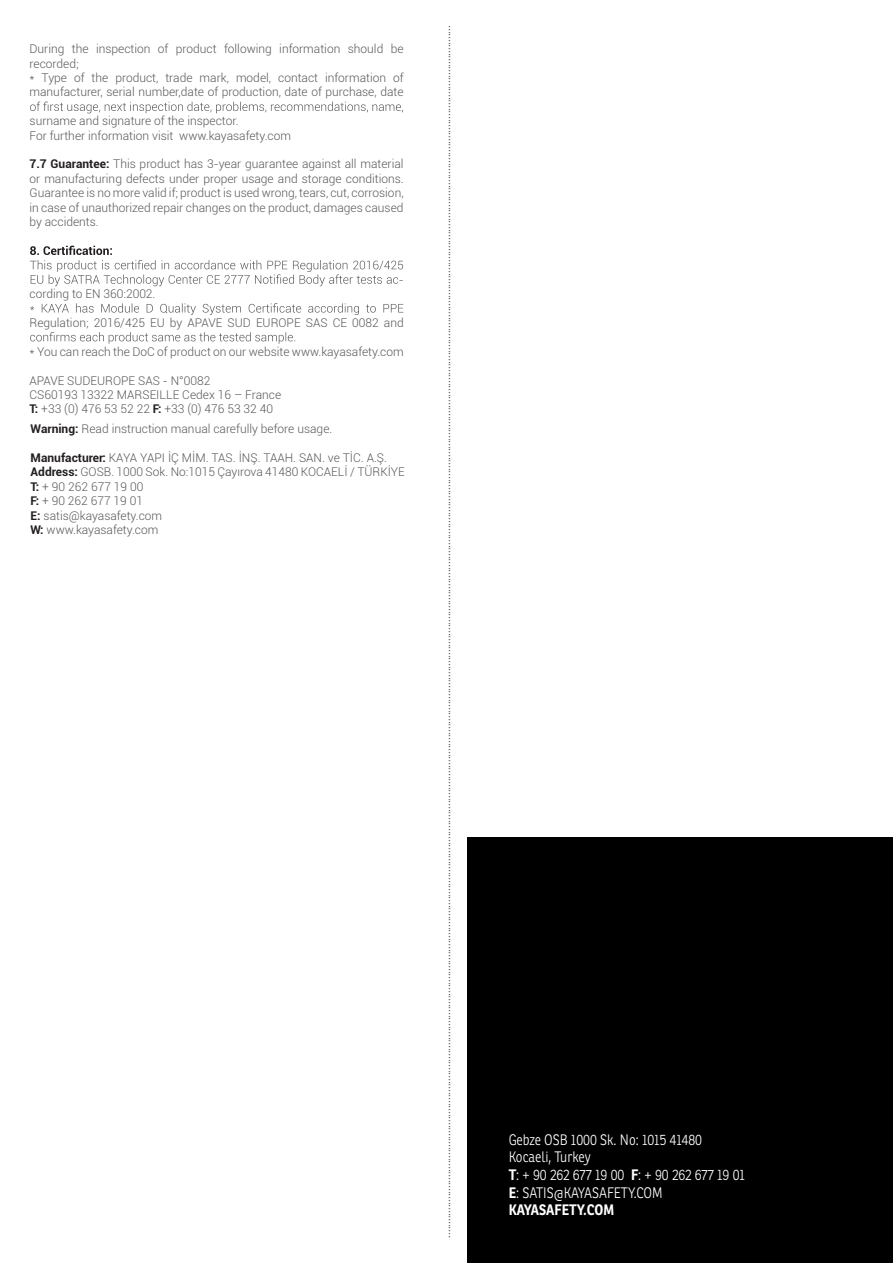
<style>
.page{position:relative;width:893px;height:1263px;background:#fff}
.page>*{position:absolute;margin:0;border:0;box-sizing:border-box;transform-origin:0 0}
.t1{font:300 14.7px/17.7px "Ronnia";color:#fff;scale:.89 1}
.t2{font:300 12px/14.4px "Roboto";color:#57585a}
.t3{font:300 12px "Ronnia";color:#57585a}
.s1{font-weight:700;color:#231f20}
.s2{font-weight:700}
</style>
<div class="page">
<div style="left:468px;top:837px;width:425px;height:425px;background:#000"></div>
<svg style="left:30px;top:102px;width:373px;height:11px"></svg>
<svg style="left:30px;top:246px;width:373px;height:40px"></svg>
<svg style="left:30px;top:303px;width:373px;height:12px"></svg>
<svg style="left:30px;top:332px;width:265px;height:12px"></svg>
<p class="t2" style="left:30px;top:41px;width:376px">During the inspection of product following information should be recorded;<br>* Type of the product, trade mark, model, contact information of manufacturer, serial number,date of production, date of purchase, date</p>
<p class="t2" style="left:30px;top:113px;width:263px">surname and signature of the inspector.<br>For further information visit www.kayasafety.com</p>
<p class="t2" style="left:29px;top:157px;width:376px;text-align:justify"><span class="s1">7.7 Guarantee:</span> This product has 3-year guarantee against all material or manufacturing defects under proper usage and storage conditions.<br>Guarantee is no more valid if; product is used wrong, tears, cut, corrosion, in case of unauthorized repair changes on the product, damages caused by accidents.</p>
<p class="t2" style="left:399px;top:272px;width:7px">-</p>
<p class="t2" style="left:30px;top:286px;width:127px">cording to EN 360:2002.</p>
<p class="t2" style="left:30px;top:315px;width:376px">Regulation; 2016/425 EU by APAVE SUD EUROPE SAS CE 0082 and</p>
<p class="t2" style="left:30px;top:344px;width:376px">* You can reach the DoC of product on our website www.kayasafety.com</p>
<p class="t2" style="left:30px;top:373px;width:253px">APAVE SUDEUROPE SAS - N°0082<br>CS60193 13322 MARSEILLE Cedex 16 – France<br><span class="s1">T:</span> +33 (0) 476 53 52 22 <span class="s1">F:</span> +33 (0) 476 53 32 40</p>
<p class="t2" style="left:31px;top:421px;width:303px"><span class="s1">Warning:</span> Read instruction manual carefully before usage.</p>
<p class="t2" style="left:31px;top:450px;width:376px"><span class="s1">Manufacturer:</span> KAYA YAPI İÇ MİM. TAS. İNŞ. TAAH. SAN. ve TİC. A.Ş.<br><span class="s1">Address:</span> GOSB. 1000 Sok. No:1015 Çayırova 41480 KOCAELİ / TÜRKİYE <span class="s1">T:</span> + 90 262 677 19 00<br><span class="s1">F:</span> + 90 262 677 19 01<br><span class="s1">E:</span> satis@kayasafety.com<br><span class="s1">W:</span> www.kayasafety.com</p>
<p class="t3" style="left:439px;top:1237px;width:1213px;rotate:-90deg">.........................................................................................................................................................................................................................................................................................................................................................................................................................................................</p>
<p class="t1" style="left:509px;top:1130px;width:267px">Gebze OSB 1000 Sk. No: 1015 41480<br>Kocaeli, Turkey<br><span class="s2">T</span>: + 90 262 677 19 00 <span class="s2">F</span>: + 90 262 677 19 01<br><span class="s2">E</span>: SATIS@KAYASAFETY.COM<br><span class="s2">KAYASAFETY.COM</span></p>
</div>
